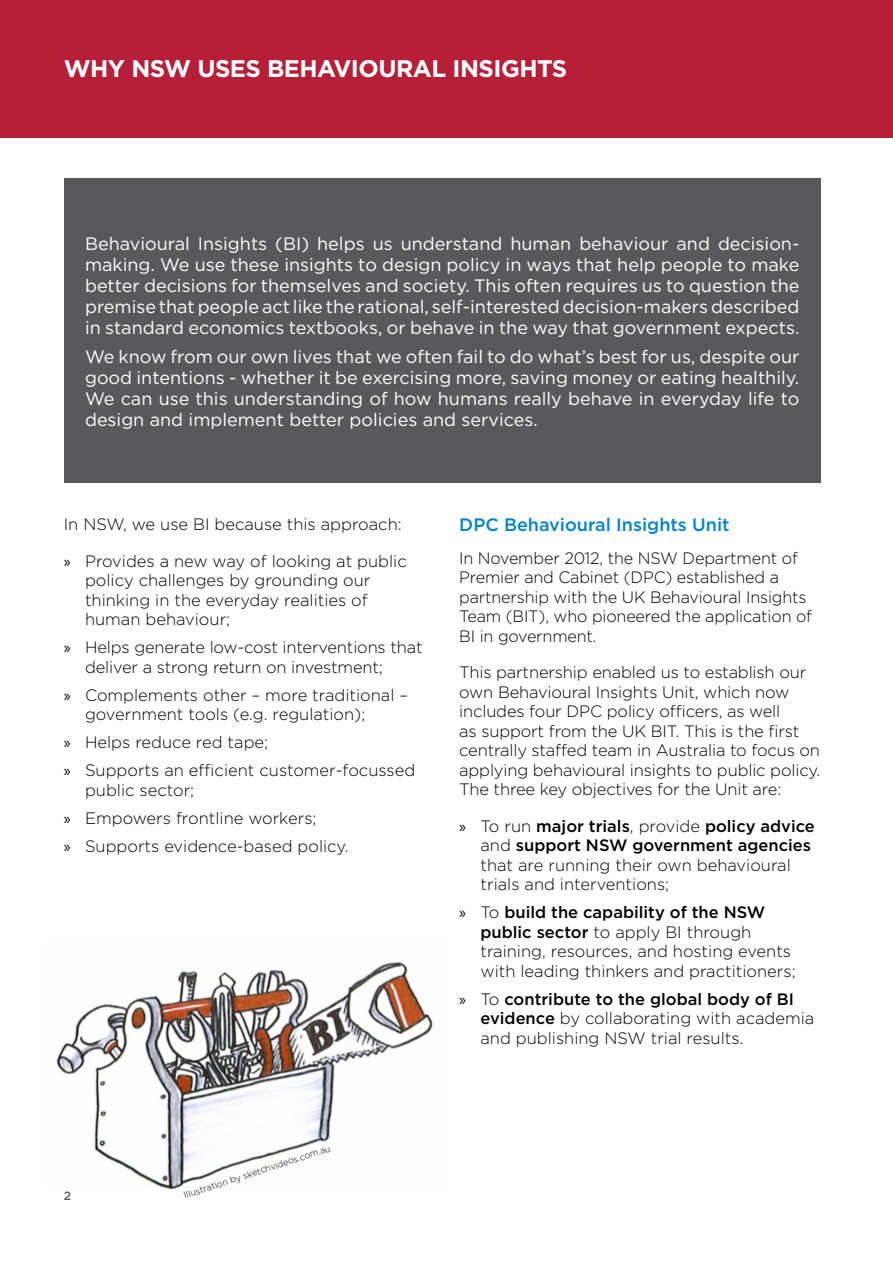
<style>
.page{position:relative;width:893px;height:1263px;background:#fff}
.page>*{position:absolute;margin:0;border:0;box-sizing:border-box;transform-origin:0 0}
.t1{font:700 24px "Gotham";letter-spacing:-.02em;color:#fff}
.t2{font:18px/21px "Gotham";color:#fff;text-align:justify}
.t3{font:500 18px "Gotham";color:#0083ca}
.t4{font:300 16.5px/19.5px "Gotham";letter-spacing:-.01em;color:#000}
.t5{font:500 12px "Gotham";color:#59595c}
.t6{font:300 9px "Gotham";color:#000}
.s1{font-family:"Myriad Pro";font-weight:400}
.s2{font-weight:500}
</style>
<div class="page">
<div style="left:64px;top:179px;width:757px;height:304px;background:#59595c"></div>
<div style="left:0;top:0;width:893px;height:138px;background:#b71f38"></div>
<img style="left:56px;top:962px;width:377px;height:226px">
<h1 class="t1" style="left:64px;top:53px;width:505px">WHY NSW USES BEHAVIOURAL INSIGHTS</h1>
<p class="t2" style="left:85px;top:233px;width:716px">Behavioural Insights (BI) helps us understand human behaviour and decision&shy;making. We use these insights to design policy in ways that help people to make better decisions for themselves and society. This often requires us to question the premise that people act like the rational, self-interested decision-makers described in standard economics textbooks, or behave in the way that government expects.</p>
<p class="t2" style="left:85px;top:346px;width:716px">We know from our own lives that we often fail to do what’s best for us, despite our good intentions - whether it be exercising more, saving money or eating healthily.<br>We can use this understanding of how humans really behave in everyday life to design and implement better policies and services.</p>
<p class="t4" style="left:64px;top:514px;width:339px">In NSW, we use BI because this approach:</p>
<p class="t4" style="left:85px;top:551px;width:323px;text-indent:-21px"><span class="s1">»</span> Provides a new way of looking at public policy challenges by grounding our thinking in the everyday realities of human behaviour;</p>
<p class="t4" style="left:85px;top:637px;width:339px;text-indent:-21px"><span class="s1">»</span> Helps generate low-cost interventions that deliver a strong return on investment;</p>
<p class="t4" style="left:85px;top:685px;width:325px;text-indent:-21px"><span class="s1">»</span> Complements other – more traditional – government tools (e.g. regulation);</p>
<p class="t4" style="left:64px;top:728px;width:353px;line-height:28px"><span class="s1">»</span> Helps reduce red tape;<br><span class="s1">»</span> Supports an efficient customer-focussed</p>
<p class="t4" style="left:64px;top:775px;width:286px;line-height:28px;text-indent:21px">public sector;<br><span class="s1">»</span> Empowers frontline workers;<br><span class="s1">»</span> Supports evidence-based policy.</p>
<p class="t3" style="left:459px;top:513px;width:272px">DPC Behavioural Insights Unit</p>
<p class="t4" style="left:459px;top:547px;width:354px">In November 2012, the NSW Department of Premier and Cabinet (DPC) established a partnership with the UK Behavioural Insights Team (BIT), who pioneered the application of BI in government.</p>
<p class="t4" style="left:459px;top:662px;width:363px">This partnership enabled us to establish our own Behavioural Insights Unit, which now includes four DPC policy officers, as well<br>as support from the UK BIT. This is the first centrally staffed team in Australia to focus on applying behavioural insights to public policy.<br>The three key objectives for the Unit are:</p>
<p class="t4" style="left:480px;top:816px;width:336px;text-indent:-21px"><span class="s1">»</span> To run <span class="s2">major trials</span>, provide <span class="s2">policy advice </span>and <span class="s2">support NSW government agencies </span>that are running their own behavioural trials and interventions;</p>
<p class="t4" style="left:480px;top:902px;width:317px;text-indent:-21px"><span class="s1">»</span> To <span class="s2">build the capability of the NSW public sector</span> to apply BI through training, resources, and hosting events with leading thinkers and practitioners;</p>
<p class="t4" style="left:480px;top:989px;width:335px;text-indent:-21px"><span class="s1">»</span> To <span class="s2">contribute to the global body of BI evidence</span> by collaborating with academia and publishing NSW trial results.</p>
<p class="t5" style="left:64px;top:1188px;width:9px">2</p>
<p class="t6" style="left:182px;top:1190px;width:155px;rotate:-18deg">Illustration by sketchvideos.com.au</p>
</div>
